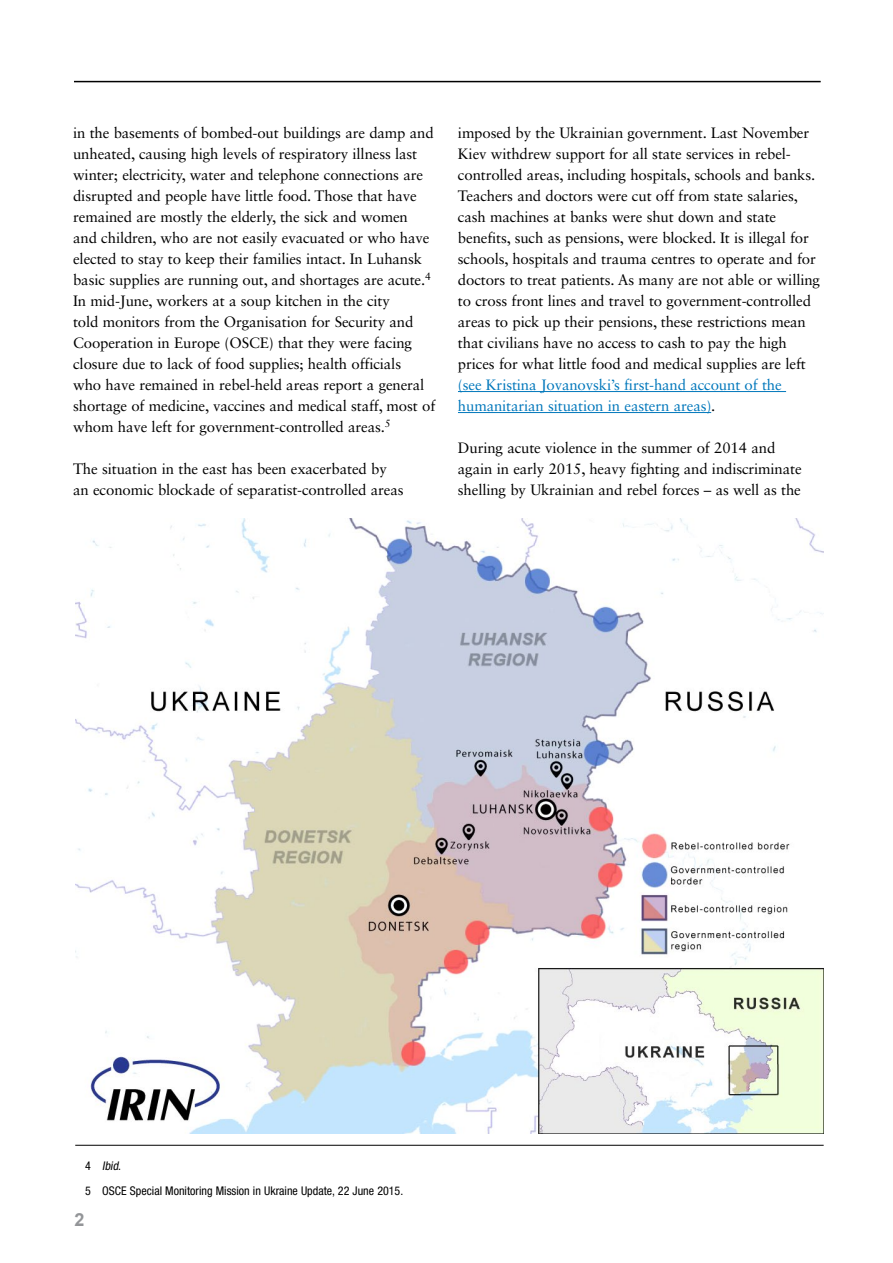
<style>
.page{position:relative;width:893px;height:1263px;background:#fff}
.page>*{position:absolute;margin:0;border:0;box-sizing:border-box;transform-origin:0 0}
.t1{font:700 18px "Arial";color:#939598}
.t2{font:15px/21px "Sabon LT Std";letter-spacing:-.01em;color:#000}
.t3{font:15px/21px "Sabon LT Std";letter-spacing:-.01em;color:#07b}
.t4{font:condensed 12px/25px "Helvetica Neue LT Std";color:#000}
.s1{color:#000}
.s2{font-style:italic}
</style>
<div class="page">
<hr style="left:74px;top:81px;width:747px;height:1px;background:#000">
<hr style="left:458px;top:391px;width:328px;height:1px;background:#07b">
<hr style="left:458px;top:412px;width:253px;height:1px;background:#07b">
<hr style="left:75px;top:1145px;width:749px;height:1px;background:#000">
<img style="left:76px;top:518px;width:747px;height:615px">
<p class="t2" style="left:73px;top:122px;width:364px">in the basements of bombed-out buildings are damp and unheated, causing high levels of respiratory illness last winter; electricity, water and telephone connections are disrupted and people have little food. Those that have remained are mostly the elderly, the sick and women and children, who are not easily evacuated or who have elected to stay to keep their families intact. In Luhansk basic supplies are running out, and shortages are acute.<sup>4<br></sup>In mid-June, workers at a soup kitchen in the city<br>told monitors from the Organisation for Security and Cooperation in Europe (OSCE) that they were facing closure due to lack of food supplies; health officials<br>who have remained in rebel-held areas report a general shortage of medicine, vaccines and medical staff, most of whom have left for government-controlled areas.<sup>5</sup></p>
<p class="t2" style="left:73px;top:458px;width:332px">The situation in the east has been exacerbated by an economic blockade of separatist-controlled areas</p>
<p class="t2" style="left:458px;top:122px;width:364px">imposed by the Ukrainian government. Last November Kiev withdrew support for all state services in rebel&shy;controlled areas, including hospitals, schools and banks.<br>Teachers and doctors were cut off from state salaries, cash machines at banks were shut down and state benefits, such as pensions, were blocked. It is illegal for schools, hospitals and trauma centres to operate and for doctors to treat patients. As many are not able or willing to cross front lines and travel to government-controlled areas to pick up their pensions, these restrictions mean that civilians have no access to cash to pay the high prices for what little food and medical supplies are left</p>
<p class="t3" style="left:458px;top:374px;width:325px">(see Kristina Jovanovski’s first-hand account of the humanitarian situation in eastern areas)<span class="s1">.</span></p>
<p class="t2" style="left:458px;top:437px;width:345px">During acute violence in the summer of 2014 and again in early 2015, heavy fighting and indiscriminate shelling by Ukrainian and rebel forces – as well as the</p>
<p class="t4" style="left:85px;top:1153px;width:319px">4 <span class="s2">Ibid</span>.<br>5 OSCE Special Monitoring Mission in Ukraine Update, 22 June 2015.</p>
<p class="t1" style="left:75px;top:1207px;width:12px">2</p>
</div>
